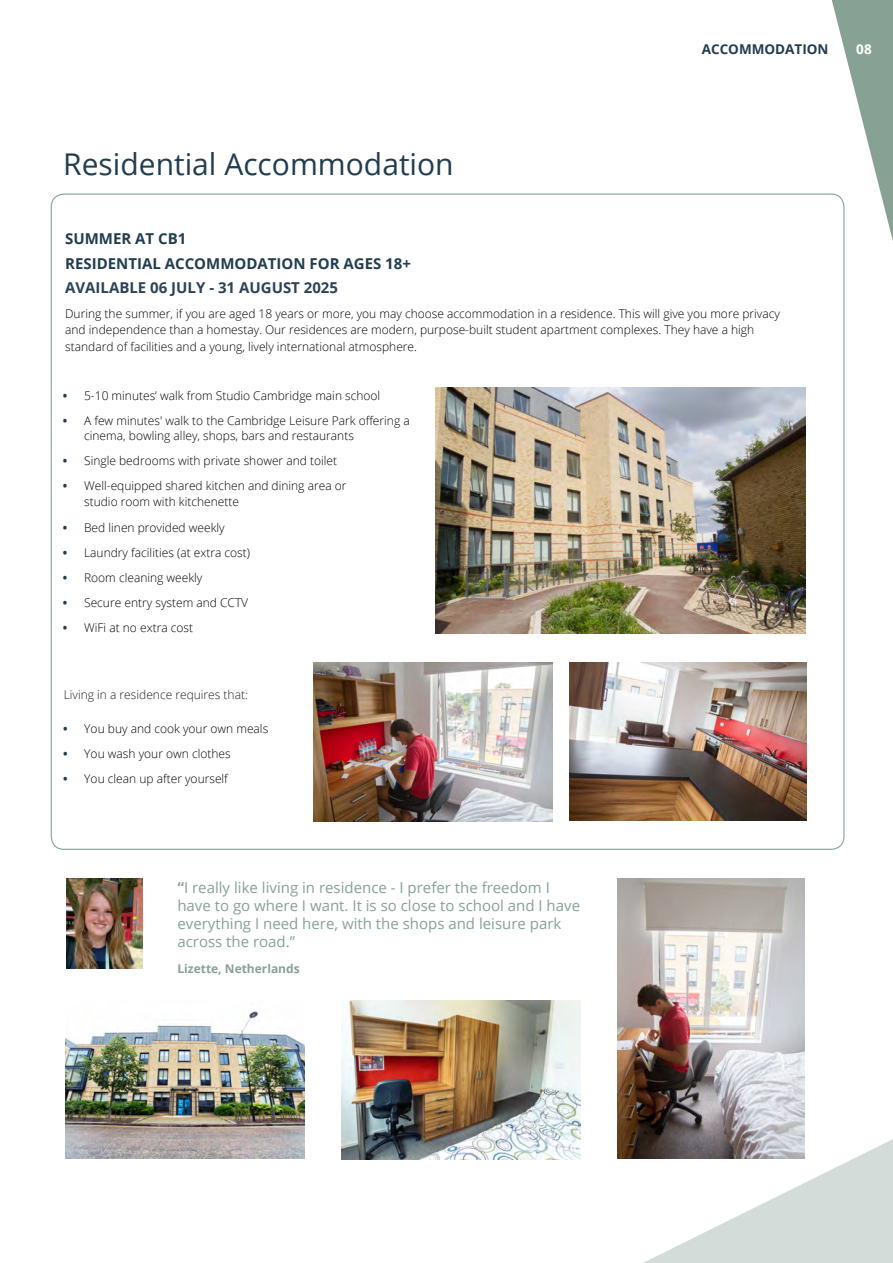
<style>
.page{position:relative;width:893px;height:1263px;background:#fff}
.page>*{position:absolute;margin:0;border:0;box-sizing:border-box;transform-origin:0 0}
.t1{font:30px "Open Sans";color:#213d50}
.t2{font:15px/18px "Open Sans";color:#87a195}
.t3{font:700 15px "Open Sans";color:#213d50}
.t4{font:700 15px "Open Sans";color:#2c4255}
.t5{font:700 15px "Open Sans";color:#213d50}
.t6{font:700 13.5px "Open Sans";color:#213d50}
.t7{font:700 13.5px "Open Sans";color:#fff}
.t8{font:300 12px/16.5px "Open Sans";color:#000}
.t9{font:300 12px "Open Sans";color:#221e1f}
.t10{font:700 12px "Open Sans";color:#87a195}
.s1{font-weight:700;color:#213d50}
.s2{font-weight:700}
</style>
<div class="page">
<img style="left:66px;top:879px;width:76px;height:90px">
<svg style="left:832px;top:0;width:61px;height:241px"></svg>
<svg style="left:643px;top:1139px;width:250px;height:124px"></svg>
<img style="left:435px;top:387px;width:370px;height:247px">
<img style="left:66px;top:1010px;width:238px;height:149px">
<img style="left:342px;top:1000px;width:238px;height:159px">
<img style="left:617px;top:879px;width:187px;height:280px">
<img style="left:569px;top:662px;width:238px;height:159px">
<img style="left:314px;top:662px;width:238px;height:159px">
<h1 class="t1" style="left:63px;top:143px;width:392px">Residential Accommodation</h1>
<p class="t6" style="left:702px;top:39px;width:128px">ACCOMMODATION</p>
<p class="t7" style="left:856px;top:39px;width:17px">08</p>
<p class="t5" style="left:65px;top:228px;width:123px">SUMMER AT CB1</p>
<p class="t3" style="left:65px;top:252px;width:347px">RESIDENTIAL ACCOMMODATION FOR AGES 18+</p>
<p class="t4" style="left:65px;top:277px;width:274px">AVAILABLE 06 JULY - 31 AUGUST 2025</p>
<p class="t8" style="left:65px;top:305px;width:716px">During the summer, if you are aged 18 years or more, you may choose accommodation in a residence. This will give you more privacy and independence than a homestay. Our residences are modern, purpose-built student apartment complexes. They have a high standard of facilities and a young, lively international atmosphere.</p>
<p class="t8" style="left:63px;top:387px;width:319px"><span class="s1">•</span> 5-10 minutes’ walk from Studio Cambridge main school</p>
<p class="t8" style="left:84px;top:413px;width:327px;line-height:14.4px;text-indent:-21px"><span class="s1">•</span> A few minutes' walk to the Cambridge Leisure Park offering a cinema, bowling alley, shops, bars and restaurants</p>
<p class="t8" style="left:63px;top:452px;width:276px"><span class="s1">•</span> Single bedrooms with private shower and toilet</p>
<p class="t8" style="left:84px;top:477px;width:264px;text-indent:-21px"><span class="s1">•</span> Well-equipped shared kitchen and dining area or studio room with kitchenette</p>
<p class="t8" style="left:63px;top:519px;width:163px"><span class="s1">•</span> Bed linen provided weekly</p>
<p class="t8" style="left:63px;top:544px;width:189px"><span class="s1">•</span> Laundry facilities (at extra cost)</p>
<p class="t8" style="left:63px;top:569px;width:141px"><span class="s1">•</span> Room cleaning weekly</p>
<p class="t8" style="left:63px;top:594px;width:187px"><span class="s1">•</span> Secure entry system and CCTV</p>
<p class="t8" style="left:63px;top:619px;width:132px"><span class="s1">•</span> WiFi at no extra cost</p>
<p class="t9" style="left:64px;top:687px;width:186px">Living in a residence requires that:</p>
<p class="t8" style="left:63px;top:720px;width:207px"><span class="s1">•</span> You buy and cook your own meals</p>
<p class="t8" style="left:63px;top:745px;width:169px"><span class="s1">•</span> You wash your own clothes</p>
<p class="t8" style="left:63px;top:770px;width:166px"><span class="s1">•</span> You clean up after yourself</p>
<p class="t2" style="left:177px;top:878px;width:404px"><span class="s2">“</span>I really like living in residence - I prefer the freedom I have to go where I want. It is so close to school and I have everything I need here, with the shops and leisure park across the road.”</p>
<p class="t10" style="left:177px;top:960px;width:124px">Lizette, Netherlands</p>
</div>
